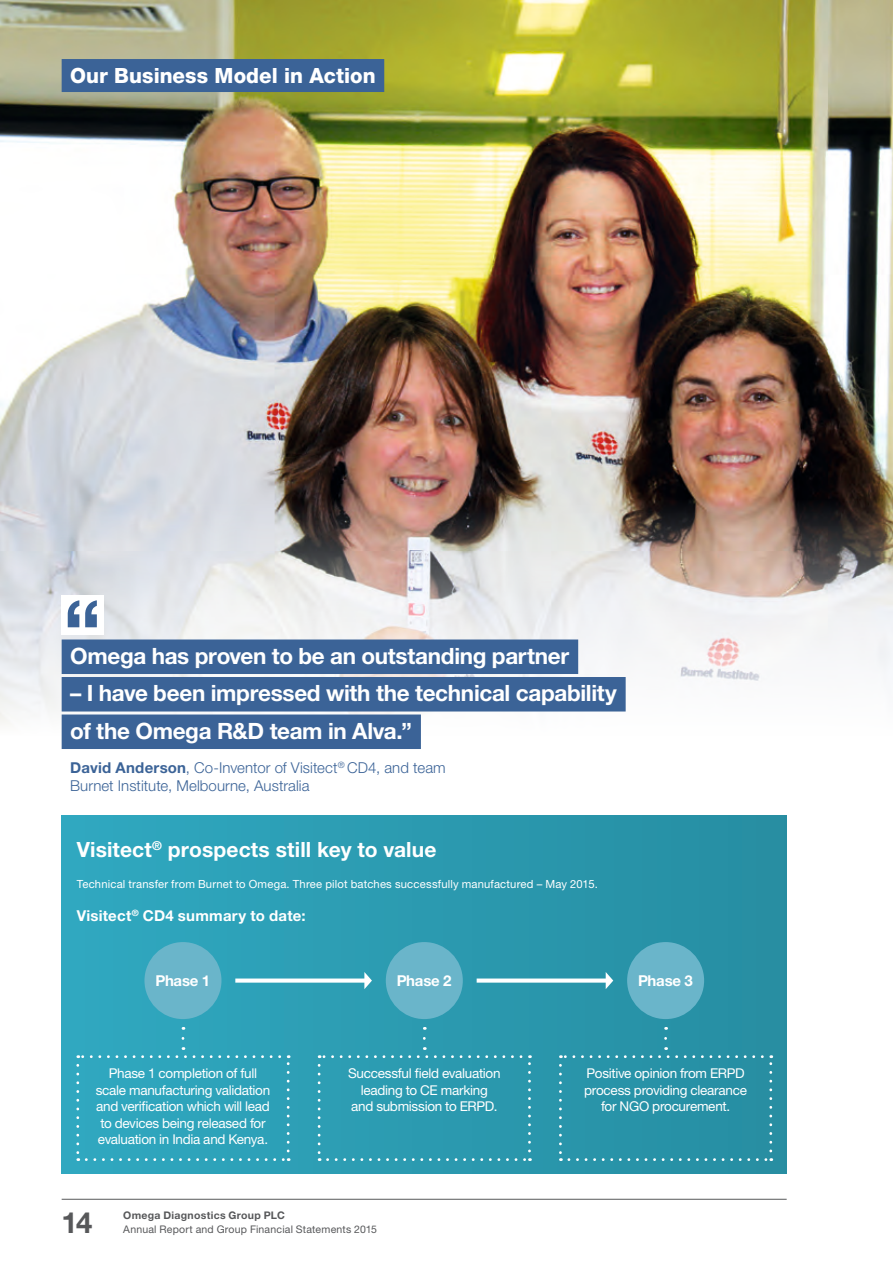
<style>
.page{position:relative;width:893px;height:1263px;background:#fff}
.page>*{position:absolute;margin:0;border:0;box-sizing:border-box;transform-origin:0 0}
.t1{font:700 29.25px "Helvetica Neue LT Std";color:#57585a}
.t2{font:700 22.5px/37.5px "Helvetica Neue LT Std";letter-spacing:-.015em;color:#fff}
.t3{font:700 21px "Helvetica Neue LT Std";letter-spacing:.005em;color:#fff}
.t4{font:800 21px "Helvetica Neue LT Std";color:#fff}
.t5{font:300 15px/18px "Helvetica Neue LT Std";letter-spacing:.005em;color:#3b6397}
.t6{font:700 15px "Helvetica Neue LT Std";letter-spacing:.01em;color:#fff}
.t7{font:13.5px/16.5px "Helvetica Neue LT Std";letter-spacing:-.02em;color:#fff;text-align:center}
.t8{font:11.25px "Helvetica Neue LT Std";letter-spacing:.015em;color:#fff}
.t9{font:10.5px "Helvetica Neue LT Std";letter-spacing:.02em;color:#57585a}
.t10{font:700 10.5px "Helvetica Neue LT Std";letter-spacing:.025em;color:#57585a}
.s1{font-weight:700}
</style>
<div class="page">
<hr style="left:62px;top:1199px;width:725px;height:1px;background:#57585a">
<img style="left:0;top:0;width:893px;height:499px">
<div style="left:62px;top:59px;width:322px;height:33px;background:#3b6397"></div>
<svg style="left:0;top:499px;width:893px;height:237px"></svg>
<div style="left:62px;top:639px;width:516px;height:35px;background:#3b6397"></div>
<div style="left:62px;top:677px;width:564px;height:34px;background:#3b6397"></div>
<div style="left:62px;top:714px;width:359px;height:35px;background:#3b6397"></div>
<div style="left:62px;top:595px;width:42px;height:40px;background:#fff"></div>
<svg style="left:67px;top:600px;width:30px;height:27px"></svg>
<div style="left:62px;top:815px;width:725px;height:359px;background:linear-gradient(to right,#30a8c0,#268da1)"></div>
<svg style="left:235px;top:972px;width:137px;height:17px"></svg>
<svg style="left:477px;top:972px;width:136px;height:17px"></svg>
<svg style="left:182px;top:1027px;width:2px;height:11px"></svg>
<div style="left:144px;top:942px;width:77px;height:77px;background:#6ab5ca;border-radius:50%"></div>
<svg style="left:423px;top:1027px;width:3px;height:11px"></svg>
<div style="left:386px;top:942px;width:77px;height:77px;background:#6ab5ca;border-radius:50%"></div>
<svg style="left:664px;top:1027px;width:3px;height:11px"></svg>
<div style="left:627px;top:942px;width:77px;height:77px;background:#6ab5ca;border-radius:50%"></div>
<svg style="left:76px;top:1065px;width:3px;height:96px"></svg>
<svg style="left:86px;top:1158px;width:203px;height:3px"></svg>
<svg style="left:287px;top:1055px;width:3px;height:96px"></svg>
<svg style="left:78px;top:1047px;width:202px;height:11px;background:#3caac0"></svg>
<svg style="left:318px;top:1065px;width:2px;height:96px"></svg>
<svg style="left:328px;top:1158px;width:202px;height:3px"></svg>
<svg style="left:528px;top:1055px;width:3px;height:96px"></svg>
<svg style="left:319px;top:1047px;width:202px;height:11px;background:#39a1b5"></svg>
<svg style="left:559px;top:1065px;width:3px;height:96px"></svg>
<svg style="left:569px;top:1158px;width:203px;height:3px"></svg>
<svg style="left:769px;top:1055px;width:3px;height:96px"></svg>
<svg style="left:560px;top:1047px;width:202px;height:11px;background:#3699ac"></svg>
<h3 class="t4" style="left:70px;top:63px;width:307px">Our Business Model in Action</h3>
<h2 class="t2" style="left:70px;top:636px;width:501px">Omega has proven to be an outstanding partner</h2>
<h2 class="t2" style="left:70px;top:674px;width:548px">– I have been impressed with the technical capability of the Omega R&amp;D team in Alva.”</h2>
<p class="t5" style="left:70px;top:758px;width:377px"><span class="s1">David Anderson</span>, Co-Inventor of Visitect<sup>®</sup> CD4, and team<br>Burnet Institute, Melbourne, Australia</p>
<h3 class="t3" style="left:77px;top:836px;width:361px">Visitect<sup>®</sup> prospects still key to value</h3>
<p class="t8" style="left:77px;top:878px;width:523px">Technical transfer from Burnet to Omega. Three pilot batches successfully manufactured – May 2015.</p>
<p class="t6" style="left:77px;top:906px;width:230px">Visitect<sup>®</sup> CD4 summary to date:</p>
<p class="t6" style="left:155px;top:971px;width:56px">Phase 1</p>
<p class="t6" style="left:397px;top:971px;width:56px">Phase 2</p>
<p class="t6" style="left:638px;top:971px;width:56px">Phase 3</p>
<p class="t7" style="left:96px;top:1065px;width:176px">Phase 1 completion of full scale manufacturing validation and verification which will lead to devices being released for evaluation in India and Kenya.</p>
<p class="t7" style="left:348px;top:1065px;width:154px">Successful field evaluation leading to CE marking and submission to ERPD.</p>
<p class="t7" style="left:584px;top:1065px;width:164px">Positive opinion from ERPD process providing clearance for NGO procurement.</p>
<h1 class="t1" style="left:62px;top:1204px;width:32px">14</h1>
<p class="t10" style="left:123px;top:1209px;width:163px">Omega Diagnostics Group PLC</p>
<p class="t9" style="left:123px;top:1223px;width:255px">Annual Report and Group Financial Statements 2015</p>
</div>
